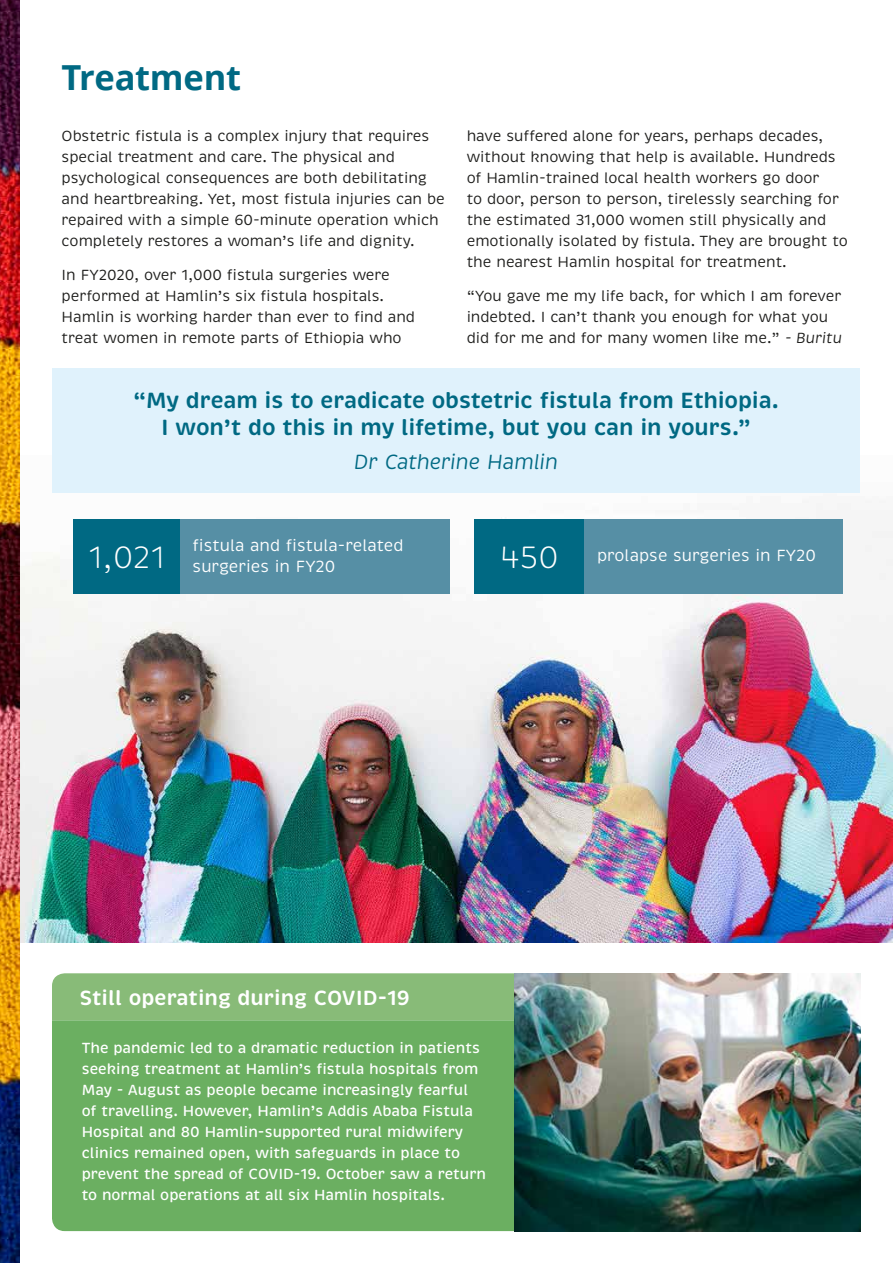
<style>
.page{position:relative;width:893px;height:1263px;background:#fff}
.page>*{position:absolute;margin:0;border:0;box-sizing:border-box;transform-origin:0 0}
.t1{font:700 34.5px "Open Sans";letter-spacing:-.005em;color:#006983}
.t2{font:300 31.5px "Brevia";color:#fff}
.t3{font:600 22.5px/27px "Brevia";letter-spacing:-.01em;color:#006983;text-align:center}
.t4{font:600 21px "Brevia";color:#fff}
.t5{font:italic 21px "Brevia";letter-spacing:-.025em;color:#006983}
.t6{font:16.5px/21px "Brevia";color:#fff}
.t7{font:15px/21px "Brevia";letter-spacing:-.005em;color:#1d1d1b}
.t8{font:500 15px/21px "Brevia";color:#fff}
.s1{font-style:italic}
.s2{font-weight:300;font-size:31.5px}
</style>
<div class="page">
<img style="left:19px;top:455px;width:874px;height:487px">
<img style="left:0;top:0;width:19px;height:1263px">
<div style="left:474px;top:520px;width:110px;height:74px;background:#006983"></div>
<div style="left:584px;top:520px;width:259px;height:74px;background:#568fa5"></div>
<div style="left:73px;top:520px;width:107px;height:74px;background:#006983"></div>
<div style="left:180px;top:520px;width:269px;height:74px;background:#568fa5"></div>
<div style="left:52px;top:973px;width:462px;height:47px;background:#88bb78"></div>
<div style="left:52px;top:1020px;width:462px;height:211px;background:#6baf61"></div>
<img style="left:514px;top:973px;width:346px;height:258px">
<div style="left:52px;top:369px;width:808px;height:124px;background:#e0f2fc"></div>
<h1 class="t1" style="left:62px;top:53px;width:181px">Treatment</h1>
<p class="t7" style="left:62px;top:126px;width:385px">Obstetric fistula is a complex injury that requires special treatment and care. The physical and psychological consequences are both debilitating and heartbreaking. Yet, most fistula injuries can be repaired with a simple 60-minute operation which completely restores a woman’s life and dignity.</p>
<p class="t7" style="left:62px;top:264px;width:355px">In FY2020, over 1,000 fistula surgeries were performed at Hamlin’s six fistula hospitals.<br>Hamlin is working harder than ever to find and treat women in remote parts of Ethiopia who</p>
<p class="t7" style="left:467px;top:126px;width:383px">have suffered alone for years, perhaps decades, without knowing that help is available. Hundreds of Hamlin-trained local health workers go door<br>to door, person to person, tirelessly searching for the estimated 31,000 women still physically and emotionally isolated by fistula. They are brought to the nearest Hamlin hospital for treatment.</p>
<p class="t7" style="left:467px;top:285px;width:377px">“You gave me my life back, for which I am forever indebted. I can’t thank you enough for what you did for me and for many women like me.” <span class="s1">- Buritu</span></p>
<h3 class="t3" style="left:133px;top:387px;width:647px">“My dream is to eradicate obstetric fistula from Ethiopia.<br>I won’t do this in my lifetime, but you can in yours.”</h3>
<h3 class="t5" style="left:354px;top:448px;width:206px">Dr Catherine Hamlin</h3>
<p class="t6" style="left:193px;top:535px;width:213px">fistula and fistula-related surgeries in FY20</p>
<h2 class="t2" style="left:88px;top:538px;width:78px">1,021</h2>
<p class="t6" style="left:500px;top:545px;width:317px"><span class="s2">450</span> prolapse surgeries in FY20</p>
<h3 class="t4" style="left:80px;top:985px;width:332px">Still operating during COVID-19</h3>
<p class="t8" style="left:82px;top:1037px;width:406px">The pandemic led to a dramatic reduction in patients seeking treatment at Hamlin’s fistula hospitals from May - August as people became increasingly fearful of travelling. However, Hamlin’s Addis Ababa Fistula Hospital and 80 Hamlin-supported rural midwifery clinics remained open, with safeguards in place to prevent the spread of COVID-19. October saw a return to normal operations at all six Hamlin hospitals.</p>
</div>
